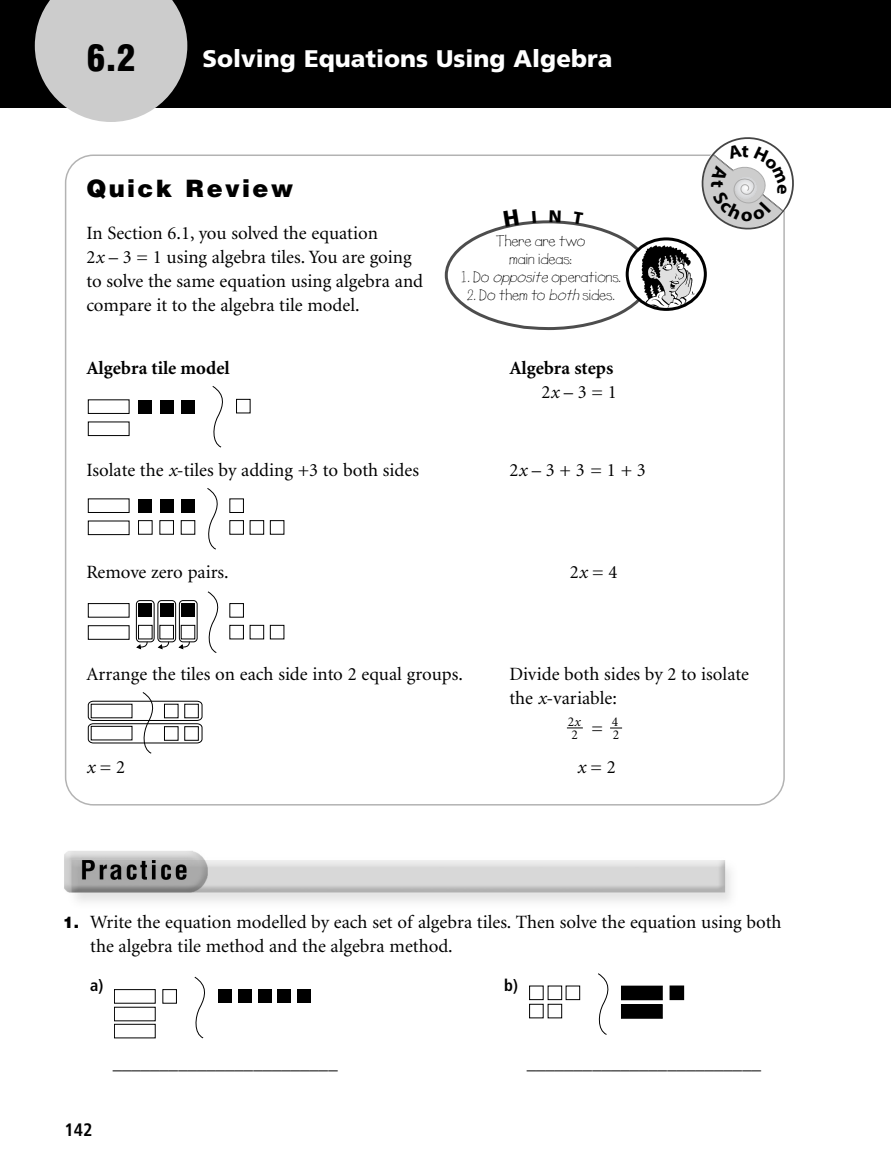
<style>
.page{position:relative;width:891px;height:1175px;background:#fff}
.page>*{position:absolute;margin:0;border:0;box-sizing:border-box;transform-origin:0 0}
.t1{font:900 condensed 36px "Helvetica";color:#000}
.t2{font:900 24px "Frutiger";color:#fff}
.t3{font:900 24px "Helvetica";letter-spacing:.1em;color:#000}
.t4{font:18.75px/24px "Minion";color:#000}
.t5{font:700 18.75px/24px "Minion";color:#000;text-align:right}
.t6{font:700 condensed 18px "Frutiger";color:#000}
.t7{font:700 condensed 16.5px "Frutiger";color:#000}
.t8{font:15px/18px "Lemonade ICG Regular";color:#000;text-align:center}
.t9{font:13.5px/12.6px "Minion";color:#000}
.s1{font-style:italic}
.s2{font-weight:400}
.s3{font-weight:400;font-style:italic}
.s4{font-family:"Helvetica";font-weight:900;font-size:15.75px}
</style>
<div class="page">
<div style="left:0;top:0;width:891px;height:108px;background:#000"></div>
<svg style="left:35px;top:0;width:152px;height:122px"></svg>
<svg style="left:65px;top:154px;width:720px;height:651px"></svg>
<svg style="left:88px;top:691px;width:115px;height:63px"></svg>
<div style="left:139px;top:603px;width:13px;height:14px;background:#000"></div>
<div style="left:181px;top:603px;width:14px;height:14px;background:#000"></div>
<div style="left:160px;top:603px;width:13px;height:14px;background:#000"></div>
<div style="left:138px;top:625px;width:15px;height:14px;border:1px solid #000"></div>
<div style="left:181px;top:625px;width:14px;height:14px;border:1px solid #000"></div>
<div style="left:159px;top:625px;width:15px;height:14px;border:1px solid #000"></div>
<div style="left:88px;top:625px;width:41px;height:14px;border:1px solid #000"></div>
<div style="left:88px;top:603px;width:41px;height:14px;border:1px solid #000"></div>
<div style="left:229px;top:603px;width:15px;height:14px;border:1px solid #000"></div>
<div style="left:229px;top:625px;width:15px;height:14px;border:1px solid #000"></div>
<div style="left:250px;top:625px;width:14px;height:14px;border:1px solid #000"></div>
<div style="left:270px;top:625px;width:14px;height:14px;border:1px solid #000"></div>
<div style="left:136px;top:600px;width:19px;height:42px;border:1px solid #000;border-radius:4px"></div>
<div style="left:158px;top:600px;width:18px;height:42px;border:1px solid #000;border-radius:4px"></div>
<div style="left:179px;top:600px;width:19px;height:42px;border:1px solid #000;border-radius:4px"></div>
<svg style="left:207px;top:590px;width:14px;height:63px"></svg>
<svg style="left:136px;top:641px;width:12px;height:9px"></svg>
<svg style="left:158px;top:641px;width:11px;height:9px"></svg>
<svg style="left:178px;top:641px;width:12px;height:9px"></svg>
<div style="left:139px;top:499px;width:13px;height:13px;background:#000"></div>
<div style="left:181px;top:499px;width:14px;height:13px;background:#000"></div>
<div style="left:160px;top:499px;width:13px;height:13px;background:#000"></div>
<div style="left:138px;top:520px;width:15px;height:14px;border:1px solid #000"></div>
<div style="left:181px;top:520px;width:14px;height:14px;border:1px solid #000"></div>
<div style="left:159px;top:520px;width:15px;height:14px;border:1px solid #000"></div>
<div style="left:88px;top:520px;width:41px;height:15px;border:1px solid #000"></div>
<div style="left:88px;top:498px;width:41px;height:15px;border:1px solid #000"></div>
<div style="left:229px;top:498px;width:15px;height:15px;border:1px solid #000"></div>
<div style="left:229px;top:520px;width:15px;height:14px;border:1px solid #000"></div>
<div style="left:250px;top:520px;width:14px;height:14px;border:1px solid #000"></div>
<div style="left:270px;top:520px;width:14px;height:14px;border:1px solid #000"></div>
<svg style="left:206px;top:487px;width:14px;height:63px"></svg>
<div style="left:139px;top:400px;width:13px;height:13px;background:#000"></div>
<div style="left:181px;top:400px;width:14px;height:13px;background:#000"></div>
<div style="left:160px;top:400px;width:13px;height:13px;background:#000"></div>
<div style="left:88px;top:421px;width:41px;height:15px;border:1px solid #000"></div>
<div style="left:88px;top:399px;width:41px;height:15px;border:1px solid #000"></div>
<div style="left:236px;top:399px;width:15px;height:14px;border:1px solid #000"></div>
<svg style="left:212px;top:385px;width:14px;height:63px"></svg>
<svg style="left:610px;top:727px;width:12px;height:1px"></svg>
<svg style="left:567px;top:727px;width:16px;height:1px"></svg>
<img style="left:64px;top:851px;width:667px;height:51px">
<div style="left:162px;top:989px;width:15px;height:14px;border:1px solid #000"></div>
<div style="left:114px;top:1023px;width:42px;height:15px;border:1px solid #000"></div>
<div style="left:114px;top:989px;width:42px;height:14px;border:1px solid #000"></div>
<div style="left:218px;top:989px;width:14px;height:13px;background:#000"></div>
<div style="left:258px;top:989px;width:13px;height:13px;background:#000"></div>
<div style="left:238px;top:989px;width:14px;height:13px;background:#000"></div>
<div style="left:298px;top:989px;width:13px;height:13px;background:#000"></div>
<div style="left:278px;top:989px;width:13px;height:13px;background:#000"></div>
<svg style="left:194px;top:976px;width:11px;height:63px"></svg>
<div style="left:621px;top:986px;width:41px;height:13px;background:#000"></div>
<div style="left:621px;top:985px;width:42px;height:15px;border:1px solid #000"></div>
<div style="left:621px;top:1004px;width:41px;height:14px;background:#000"></div>
<div style="left:670px;top:986px;width:14px;height:13px;background:#000"></div>
<div style="left:670px;top:985px;width:14px;height:15px;border:1px solid #000"></div>
<div style="left:566px;top:985px;width:14px;height:15px;border:1px solid #000"></div>
<div style="left:548px;top:985px;width:14px;height:15px;border:1px solid #000"></div>
<div style="left:529px;top:985px;width:15px;height:15px;border:1px solid #000"></div>
<div style="left:548px;top:1003px;width:14px;height:15px;border:1px solid #000"></div>
<div style="left:529px;top:1003px;width:15px;height:15px;border:1px solid #000"></div>
<svg style="left:598px;top:973px;width:11px;height:61px"></svg>
<svg style="left:445px;top:137px;width:349px;height:193px"></svg>
<p class="t1" style="left:87px;top:44px;width:49px">6.2</p>
<p class="t2" style="left:203px;top:49px;width:411px">Solving Equations Using Algebra</p>
<p class="t3" style="left:86px;top:180px;width:209px">Quick Review</p>
<p class="t4" style="left:86px;top:222px;width:338px">In Section 6.1, you solved the equation<br>2<span class="s1">x</span> – 3 = 1 using algebra tiles. You are going to solve the same equation using algebra and compare it to the algebra tile model.</p>
<p class="t8" style="left:496px;top:234px;width:91px">There are two main ideas:</p>
<p class="t8" style="left:460px;top:270px;width:162px">1. Do <span class="s1">opposite</span>operations.</p>
<p class="t8" style="left:466px;top:288px;width:150px">2. Do them to <span class="s1">both</span>sides.</p>
<p class="t5" style="left:86px;top:357px;width:145px">Algebra tile model</p>
<p class="t5" style="left:509px;top:357px;width:109px">Algebra steps<br><span class="s2">2</span><span class="s3">x</span> <span class="s2">– 3 = 1</span></p>
<p class="t4" style="left:86px;top:459px;width:334px">Isolate the <span class="s1">x</span>-tiles by adding +3 to both sides</p>
<p class="t4" style="left:509px;top:459px;width:138px">2<span class="s1">x</span>– 3 + 3= 1 + 3</p>
<p class="t4" style="left:86px;top:561px;width:144px">Remove zero pairs.</p>
<p class="t4" style="left:570px;top:561px;width:49px">2<span class="s1">x</span> = 4</p>
<p class="t4" style="left:86px;top:663px;width:378px">Arrange the tiles on each side into 2 equal groups.</p>
<p class="t4" style="left:509px;top:663px;width:241px">Divide both sides by 2 to isolate the <span class="s1">x</span>-variable:</p>
<p class="t4" style="left:591px;top:717px;width:13px">=</p>
<p class="t4" style="left:86px;top:756px;width:40px"><span class="s1">x</span> = 2</p>
<p class="t4" style="left:577px;top:756px;width:40px"><span class="s1">x</span> = 2</p>
<p class="t9" style="left:568px;top:716px;width:14px;line-height:13.4px">2<span class="s1">x<br></span>2</p>
<p class="t9" style="left:612px;top:717px;width:9px">4<br>2</p>
<p class="t4" style="left:90px;top:911px;width:693px;text-indent:-27px"><span class="s4">1.</span> Write the equation modelled by each set of algebra tiles. Then solve the equation using both the algebra tile method and the algebra method.</p>
<p class="t7" style="left:90px;top:978px;width:15px">a)</p>
<p class="t7" style="left:504px;top:978px;width:15px">b)</p>
<p class="t6" style="left:64px;top:1122px;width:30px">142</p>
<p class="t4" style="left:113px;top:1052px;width:227px">________________________</p>
<p class="t4" style="left:527px;top:1052px;width:236px">_________________________</p>
</div>
